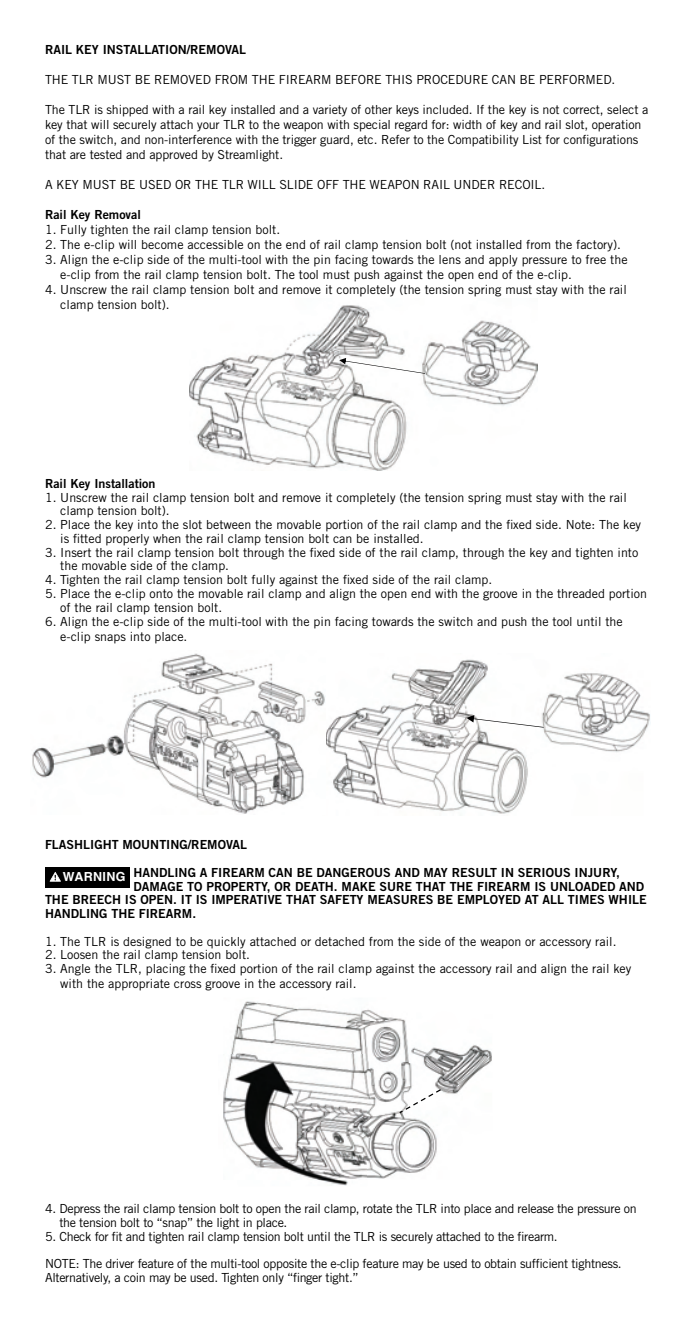
<style>
.page{position:relative;width:698px;height:1328px;background:#fff}
.page>*{position:absolute;margin:0;border:0;box-sizing:border-box;transform-origin:0 0}
.WARNING_BODY{font:12.5px/15px "Trade Gothic LT Std";color:#000}
.WARNING_BODY-2{font:12.5px/13.8px "Trade Gothic LT Std";letter-spacing:-.025em;color:#000}
.WARNING_BODY-3{font:12.5px "Trade Gothic LT Std Bd 2";color:#000}
.t1{font:700 12.5px "Helvetica";letter-spacing:.03em;color:#fff}
</style>
<div class="page">
<div style="left:45px;top:867px;width:85px;height:20px;background:#000"></div>
<svg style="left:50px;top:872px;width:11px;height:9px"></svg>
<img style="left:189px;top:305px;width:348px;height:165px">
<svg style="left:339px;top:358px;width:86px;height:16px"></svg>
<img style="left:326px;top:659px;width:324px;height:155px">
<svg style="left:466px;top:715px;width:77px;height:12px"></svg>
<img style="left:32px;top:653px;width:293px;height:161px">
<img style="left:231px;top:1001px;width:261px;height:178px">
<svg style="left:398px;top:1088px;width:44px;height:26px"></svg>
<img style="left:316px;top:1179px;width:32px;height:7px">
<img style="left:223px;top:1054px;width:144px;height:125px">
<p class="WARNING_BODY-3" style="left:45px;top:42px;width:202px">RAIL KEY INSTALLATION/REMOVAL</p>
<p class="WARNING_BODY" style="left:45px;top:72px;width:571px">THE TLR MUST BE REMOVED FROM THE FIREARM BEFORE THIS PROCEDURE CAN BE PERFORMED.</p>
<p class="WARNING_BODY" style="left:45px;top:102px;width:604px">The TLR is shipped with a rail key installed and a variety of other keys included. If the key is not correct, select a key that will securely attach your TLR to the weapon with special regard for: width of key and rail slot, operation of the switch, and non-interference with the trigger guard, etc. Refer to the Compatibility List for configurations that are tested and approved by Streamlight.</p>
<p class="WARNING_BODY" style="left:45px;top:177px;width:501px">A KEY MUST BE USED OR THE TLR WILL SLIDE OFF THE WEAPON RAIL UNDER RECOIL.</p>
<p class="WARNING_BODY-3" style="left:45px;top:207px;width:97px">Rail Key Removal</p>
<p class="WARNING_BODY" style="left:45px;top:222px;width:237px">1. Fully tighten the rail clamp tension bolt.</p>
<p class="WARNING_BODY" style="left:45px;top:237px;width:577px">2. The e-clip will become accessible on the end of rail clamp tension bolt (not installed from the factory).</p>
<p class="WARNING_BODY" style="left:60px;top:252px;width:568px;text-indent:-15px">3. Align the e-clip side of the multi-tool with the pin facing towards the lens and apply pressure to free the e-clip from the rail clamp tension bolt. The tool must push against the open end of the e-clip.</p>
<p class="WARNING_BODY" style="left:60px;top:282px;width:568px;text-indent:-15px">4. Unscrew the rail clamp tension bolt and remove it completely (the tension spring must stay with the rail clamp tension bolt).</p>
<p class="WARNING_BODY-3" style="left:45px;top:476px;width:112px">Rail Key Installation</p>
<p class="WARNING_BODY" style="left:60px;top:490px;width:568px;line-height:13.8px;text-indent:-15px">1. Unscrew the rail clamp tension bolt and remove it completely (the tension spring must stay with the rail clamp tension bolt).</p>
<p class="WARNING_BODY" style="left:60px;top:518px;width:582px;line-height:13.8px;text-indent:-15px">2. Place the key into the slot between the movable portion of the rail clamp and the fixed side. Note: The key is fitted properly when the rail clamp tension bolt can be installed.</p>
<p class="WARNING_BODY" style="left:60px;top:545px;width:579px;line-height:13.8px;text-indent:-15px">3. Insert the rail clamp tension bolt through the fixed side of the rail clamp, through the key and tighten into the movable side of the clamp.</p>
<p class="WARNING_BODY" style="left:45px;top:572px;width:449px">4. Tighten the rail clamp tension bolt fully against the fixed side of the rail clamp.</p>
<p class="WARNING_BODY" style="left:60px;top:586px;width:588px;line-height:13.8px;text-indent:-15px">5. Place the e-clip onto the movable rail clamp and align the open end with the groove in the threaded portion of the rail clamp tension bolt.</p>
<p class="WARNING_BODY" style="left:60px;top:613px;width:564px;text-indent:-15px">6. Align the e-clip side of the multi-tool with the pin facing towards the switch and push the tool until the e-clip snaps into place.</p>
<p class="WARNING_BODY-3" style="left:45px;top:837px;width:203px">FLASHLIGHT MOUNTING/REMOVAL</p>
<p class="WARNING_BODY-3" style="left:133px;top:864px;width:488px">HANDLING A FIREARM CAN BE DANGEROUS AND MAY RESULT IN SERIOUS INJURY,</p>
<p class="WARNING_BODY-3" style="left:133px;top:878px;width:512px">DAMAGE TO PROPERTY, OR DEATH. MAKE SURE THAT THE FIREARM IS UNLOADED AND</p>
<p class="WARNING_BODY-3" style="left:45px;top:892px;width:603px">THE BREECH IS OPEN. IT IS IMPERATIVE THAT SAFETY MEASURES BE EMPLOYED AT ALL TIMES WHILE</p>
<p class="WARNING_BODY-3" style="left:45px;top:906px;width:153px">HANDLING THE FIREARM.</p>
<p class="WARNING_BODY" style="left:45px;top:933px;width:573px">1. The TLR is designed to be quickly attached or detached from the side of the weapon or accessory rail.</p>
<p class="WARNING_BODY" style="left:45px;top:947px;width:206px">2. Loosen the rail clamp tension bolt.</p>
<p class="WARNING_BODY" style="left:60px;top:961px;width:572px;text-indent:-15px">3. Angle the TLR, placing the fixed portion of the rail clamp against the accessory rail and align the rail key with the appropriate cross groove in the accessory rail.</p>
<p class="t1" style="left:63px;top:869px;width:64px">WARNING</p>
<p class="WARNING_BODY-2" style="left:59px;top:1201px;width:579px;text-indent:-14px">4. Depress the rail clamp tension bolt to open the rail clamp, rotate the TLR into place and release the pressure on the tension bolt to “snap” the light in place.</p>
<p class="WARNING_BODY-2" style="left:45px;top:1229px;width:514px">5. Check for fit and tighten rail clamp tension bolt until the TLR is securely attached to the firearm.</p>
<p class="WARNING_BODY-2" style="left:45px;top:1256px;width:578px">NOTE: The driver feature of the multi-tool opposite the e-clip feature may be used to obtain sufficient tightness.<br>Alternatively, a coin may be used. Tighten only “finger tight.”</p>
</div>
